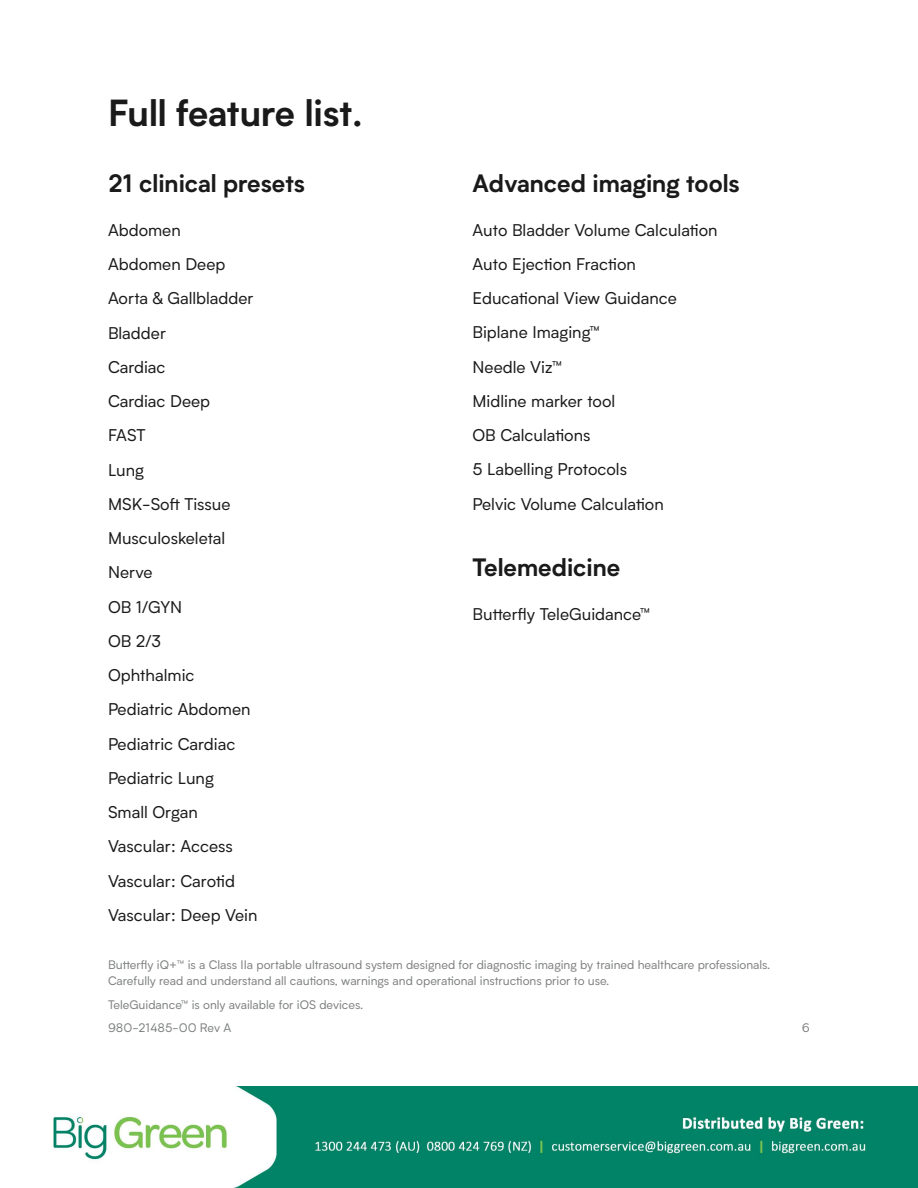
<style>
.page{position:relative;width:918px;height:1188px;background:#fff}
.page>*{position:absolute;margin:0;border:0;box-sizing:border-box;transform-origin:0 0}
.t1{font:700 36px "Biotif";letter-spacing:-.005em;color:#1a1a1a}
.t2{font:700 24px "Biotif";color:#1a1a1a}
.t3{font:16.5px/34.2px "Biotif";color:#1a1a1a}
.t4{font:12px/16.5px "Biotif";color:#7f8080}
</style>
<div class="page">
<img style="left:53px;top:1086px;width:865px;height:101px">
<h1 class="t1" style="left:108px;top:86px;width:256px">Full feature list.</h1>
<h2 class="t2" style="left:108px;top:165px;width:199px">21 clinical presets</h2>
<p class="t3" style="left:108px;top:212px;width:151px">Abdomen<br>Abdomen Deep<br>Aorta &amp; Gallbladder<br>Bladder<br>Cardiac<br>Cardiac Deep<br>FAST<br>Lung<br>MSK-Soft Tissue<br>Musculoskeletal<br>Nerve<br>OB 1/GYN<br>OB 2/3<br>Ophthalmic<br>Pediatric Abdomen<br>Pediatric Cardiac<br>Pediatric Lung<br>Small Organ<br>Vascular: Access<br>Vascular: Carotid<br>Vascular: Deep Vein</p>
<h2 class="t2" style="left:473px;top:165px;width:269px">Advanced imaging tools</h2>
<p class="t3" style="left:473px;top:212px;width:247px">Auto Bladder Volume Calculation<br>Auto Ejection Fraction<br>Educational View Guidance<br>Biplane Imaging™<br>Needle Viz™<br>Midline marker tool<br>OB Calculations<br>5 Labelling Protocols<br>Pelvic Volume Calculation</p>
<h2 class="t2" style="left:473px;top:549px;width:149px">Telemedicine</h2>
<p class="t3" style="left:473px;top:596px;width:179px">Butterfly TeleGuidance™</p>
<p class="t4" style="left:108px;top:956px;width:664px">Butterfly iQ+™ is a Class IIa portable ultrasound system designed for diagnostic imaging by trained healthcare professionals.<br>Carefully read and understand all cautions, warnings and operational instructions prior to use.</p>
<p class="t4" style="left:108px;top:992px;width:257px;line-height:23.2px">TeleGuidance™ is only available for iOS devices.<br>980-21485-00 Rev A</p>
<p class="t4" style="left:802px;top:1019px;width:10px">6</p>
</div>
